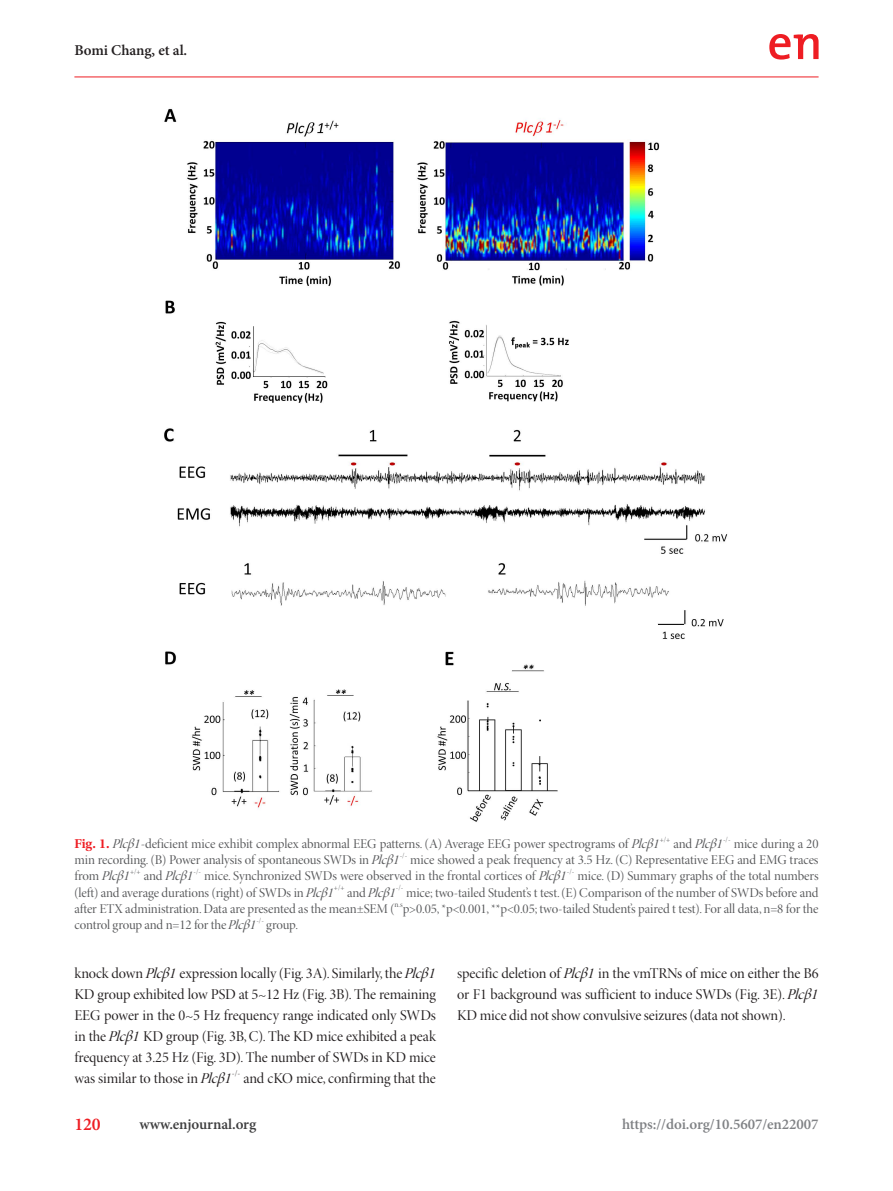
<style>
.page{position:relative;width:893px;height:1191px;background:#fff}
.page>*{position:absolute;margin:0;border:0;box-sizing:border-box;transform-origin:0 0}
.t1{font:600 18px "Minion Pro";color:#ee1d23}
.t2{font:15px/21px "Minion Pro Disp";letter-spacing:-.005em;color:#231f20}
.t3{font:600 15px "Minion Pro";letter-spacing:-.005em;color:#808285}
.t4{font:600 15px "Minion Pro";letter-spacing:-.005em;color:#3e3e3f}
.t5{font:600 15px "Minion Pro";letter-spacing:-.005em;color:#231f20}
.t6{font:13.5px "Minion Pro Disp";letter-spacing:-.005em;color:#57585a}
.t7{font:italic 13.5px "Minion Pro Disp";color:#57585a}
.t8{font:8.7px "Minion Pro Disp";color:#231f20}
.t9{font:7.8px "Minion Pro Disp";color:#57585a}
.s1{font-family:"Utopia Std";font-weight:600;color:#ee1d23}
.s2{font-style:italic}
.s3{font-style:normal}
</style>
<div class="page">
<hr style="left:74px;top:77px;width:745px;height:1px;background:#ee1d23">
<svg style="left:769px;top:34px;width:50px;height:26px"></svg>
<img style="left:164px;top:108px;width:564px;height:714px">
<p class="t5" style="left:74px;top:40px;width:114px">Bomi Chang, et al.</p>
<p class="t6" style="left:74px;top:835px;width:590px"><span class="s1">Fig. 1.</span> <span class="s2">Plcβ1</span>-deficient mice exhibit complex abnormal EEG patterns. (A) Average EEG power spectrograms of <span class="s2">Plcβ1</span></p>
<p class="t9" style="left:660px;top:834px;width:12px">+/+</p>
<p class="t7" style="left:673px;top:835px;width:55px"><span class="s3">a n d</span> Plcβ1</p>
<p class="t6" style="left:734px;top:835px;width:86px">mice during a 20</p>
<p class="t6" style="left:74px;top:852px;width:330px">min recording. (B) Power analysis of spontaneous SWDs in <span class="s2">Plcβ1</span></p>
<p class="t6" style="left:410px;top:852px;width:410px">mice showed a peak frequency at 3.5 Hz. (C) Representative EEG and EMG traces</p>
<p class="t7" style="left:74px;top:868px;width:61px"><span class="s3">fr o m</span> Plcβ1</p>
<p class="t9" style="left:130px;top:867px;width:12px">+/+</p>
<p class="t7" style="left:144px;top:868px;width:55px"><span class="s3">a n d</span> Plcβ1</p>
<p class="t9" style="left:193px;top:867px;width:9px">-/-</p>
<p class="t6" style="left:204px;top:868px;width:368px">mice. Synchronized SWDs were observed in the frontal cortices of <span class="s2">Plcβ1</span></p>
<p class="t9" style="left:567px;top:867px;width:9px">-/-</p>
<p class="t6" style="left:578px;top:868px;width:242px">mice. (D) Summary graphs of the total numbers</p>
<p class="t6" style="left:74px;top:884px;width:264px">(left) and average durations (right) of SWDs in <span class="s2">Plcβ1</span></p>
<p class="t9" style="left:334px;top:883px;width:12px">+/+</p>
<p class="t7" style="left:347px;top:884px;width:54px"><span class="s3">a n d</span> Plcβ1</p>
<p class="t9" style="left:396px;top:883px;width:9px">-/-</p>
<p class="t6" style="left:406px;top:884px;width:414px">mice; two-tailed Student’s t test. (E) Comparison of the number of SWDs before and</p>
<p class="t6" style="left:74px;top:900px;width:322px">after ETX administration. Data are presented as the mean±SEM (</p>
<p class="t9" style="left:395px;top:899px;width:10px">n.s</p>
<p class="t6" style="left:403px;top:900px;width:417px">p&gt;0.05, *p&lt;0.001, **p&lt;0.05; two-tailed Student’s paired t test). For all data, n=8 for the</p>
<p class="t6" style="left:74px;top:916px;width:187px">control group and n=12 for the <span class="s2">Plcβ1</span></p>
<p class="t6" style="left:266px;top:916px;width:33px">group.</p>
<p class="t2" style="left:74px;top:963px;width:367px">knock down <span class="s2">Plcβ1</span> expression locally (Fig. 3A). Similarly, the <span class="s2">Plcβ1<br></span>KD group exhibited low PSD at 5~12 Hz (Fig. 3B). The remaining EEG power in the 0~5 Hz frequency range indicated only SWDs in the <span class="s2">Plcβ1</span> KD group (Fig. 3B, C). The KD mice exhibited a peak frequency at 3.25 Hz (Fig. 3D). The number of SWDs in KD mice was similar to those in <span class="s2">Plcβ1</span></p>
<p class="t8" style="left:232px;top:1067px;width:10px">-/-</p>
<p class="t2" style="left:243px;top:1068px;width:194px">and cKO mice, confirming that the</p>
<p class="t2" style="left:457px;top:963px;width:367px">specific deletion of <span class="s2">Plcβ1</span> in the vmTRNs of mice on either the B6 or F1 background was sufficient to induce SWDs (Fig. 3E). <span class="s2">Plcβ1<br></span>KD mice did not show convulsive seizures (data not shown).</p>
<h1 class="t1" style="left:74px;top:1112px;width:28px">120</h1>
<p class="t4" style="left:140px;top:1114px;width:118px">www.enjournal.org</p>
<p class="t3" style="left:622px;top:1114px;width:198px">https://doi.org/10.5607/en22007</p>
</div>
